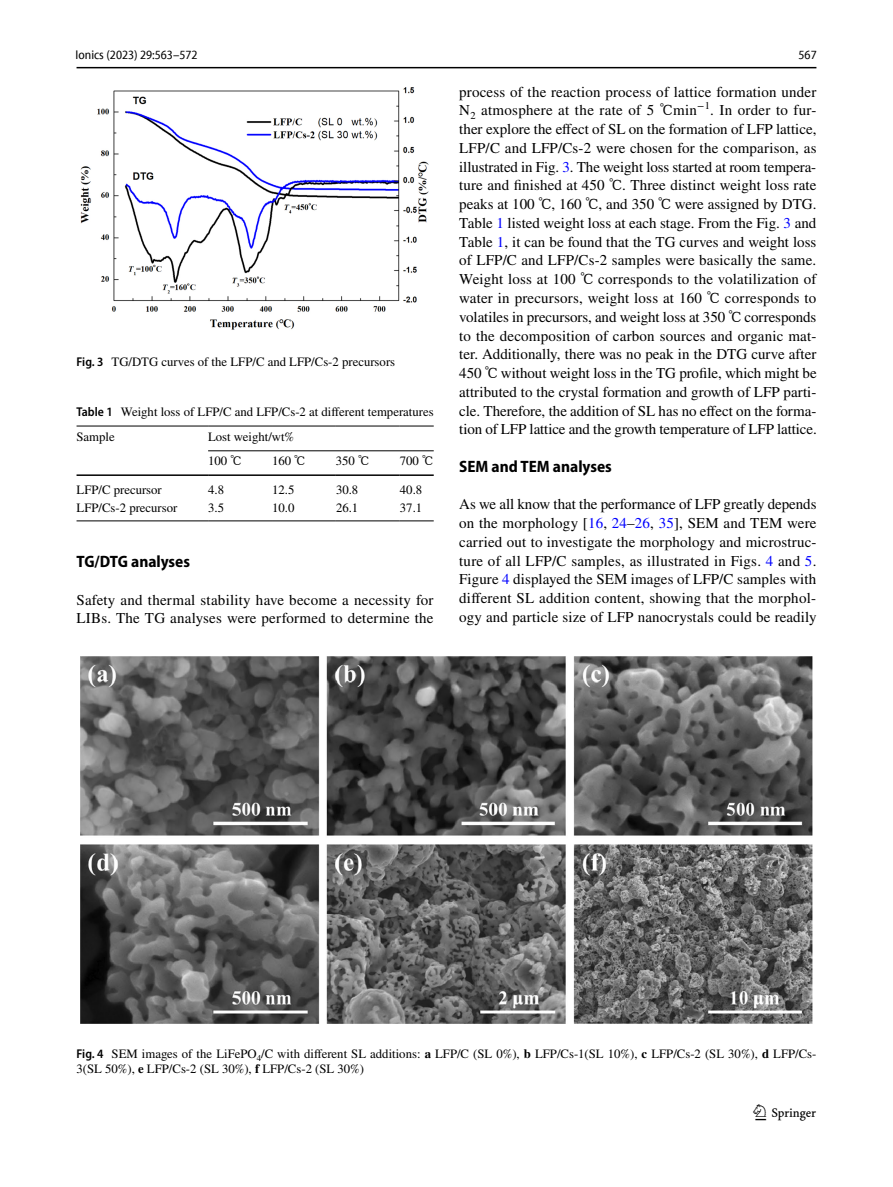
<style>
.page{position:relative;width:893px;height:1187px;background:#fff}
.page>*{position:absolute;margin:0;border:0;box-sizing:border-box;transform-origin:0 0}
.t1{font:22.5px "Springnew Regular 3";color:#000}
.t2{font:700 semi-condensed 16.5px "Myriad Pro";color:#000}
.t3{font:15px/18.8px "STIX";letter-spacing:.005em;color:#000;text-align:justify}
.t4{font:12.75px/25.5px "STIX";color:#000}
.t5{font:semi-condensed 12.75px "Myriad Pro Unic";color:#000}
.s1{font-family:"Myriad Pro";font-weight:600;font-stretch:semi-condensed}
.s2{font-family:"Code 2000"}
.s3{color:#00f}
.s4{font-weight:700}
</style>
<div class="page">
<hr style="left:77px;top:67px;width:739px;height:1px;background:#000">
<img style="left:81px;top:87px;width:348px;height:243px">
<hr style="left:77px;top:425px;width:131px;height:1px;background:#000">
<hr style="left:77px;top:474px;width:131px;height:2px;background:#000">
<hr style="left:208px;top:425px;width:64px;height:1px;background:#000">
<hr style="left:272px;top:425px;width:64px;height:1px;background:#000">
<hr style="left:336px;top:425px;width:64px;height:1px;background:#000">
<hr style="left:400px;top:425px;width:34px;height:1px;background:#000">
<hr style="left:208px;top:474px;width:64px;height:2px;background:#000">
<hr style="left:272px;top:474px;width:64px;height:2px;background:#000">
<hr style="left:336px;top:474px;width:64px;height:2px;background:#000">
<hr style="left:400px;top:474px;width:34px;height:2px;background:#000">
<hr style="left:77px;top:520px;width:131px;height:1px;background:#000">
<hr style="left:208px;top:520px;width:64px;height:1px;background:#000">
<hr style="left:272px;top:520px;width:64px;height:1px;background:#000">
<hr style="left:336px;top:520px;width:64px;height:1px;background:#000">
<hr style="left:400px;top:520px;width:34px;height:1px;background:#000">
<hr style="left:208px;top:450px;width:226px;height:1px;background:#000">
<img style="left:81px;top:656px;width:731px;height:366px">
<p class="t5" style="left:76px;top:50px;width:123px">Ionics (2023) 29:563–572</p>
<p class="t5" style="left:799px;top:50px;width:20px">567</p>
<p class="t4" style="left:77px;top:349px;width:320px"><span class="s1">Fig. 3</span> TG/DTG curves of the LFP/C and LFP/Cs-2 precursors</p>
<p class="t4" style="left:77px;top:399px;width:359px"><span class="s1">Table 1</span> Weight loss of LFP/C and LFP/Cs-2 at different temperatures<br>Sample</p>
<p class="t4" style="left:208px;top:425px;width:88px;line-height:24.5px">Lost weight/wt%<br>100 <span class="s2">℃</span></p>
<p class="t4" style="left:272px;top:449px;width:35px">160 <span class="s2">℃</span></p>
<p class="t4" style="left:336px;top:449px;width:35px">350 <span class="s2">℃</span></p>
<p class="t4" style="left:400px;top:449px;width:35px">700 <span class="s2">℃</span></p>
<p class="t4" style="left:77px;top:477px;width:87px">LFP/C precursor</p>
<p class="t4" style="left:208px;top:477px;width:17px">4.8</p>
<p class="t4" style="left:272px;top:477px;width:24px">12.5</p>
<p class="t4" style="left:336px;top:477px;width:24px">30.8</p>
<p class="t4" style="left:400px;top:477px;width:24px">40.8</p>
<p class="t4" style="left:77px;top:496px;width:102px">LFP/Cs-2 precursor</p>
<p class="t4" style="left:208px;top:496px;width:17px">3.5</p>
<p class="t4" style="left:272px;top:496px;width:24px">10.0</p>
<p class="t4" style="left:336px;top:496px;width:24px">26.1</p>
<p class="t4" style="left:400px;top:496px;width:24px">37.1</p>
<p class="t2" style="left:77px;top:552px;width:115px">TG/DTG analyses</p>
<p class="t3" style="left:77px;top:591px;width:359px">Safety and thermal stability have become a necessity for<br>LIBs. The TG analyses were performed to determine the</p>
<p class="t3" style="left:459px;top:83px;width:359px">process of the reaction process of lattice formation under N<sub>2</sub> atmosphere at the rate of 5 <span class="s2">℃</span>min<sup>−1</sup>. In order to fur&shy;ther explore the effect of SL on the formation of LFP lattice, LFP/C and LFP/Cs-2 were chosen for the comparison, as illustrated in Fig. <span class="s3">3</span>. The weight loss started at room tempera&shy;ture and finished at 450 <span class="s2">℃</span>. Three distinct weight loss rate peaks at 100 <span class="s2">℃</span>, 160 <span class="s2">℃</span>, and 350 <span class="s2">℃</span> were assigned by DTG.<br>Table <span class="s3">1</span> listed weight loss at each stage. From the Fig. <span class="s3">3</span> and Table <span class="s3">1</span>, it can be found that the TG curves and weight loss of LFP/C and LFP/Cs-2 samples were basically the same.<br>Weight loss at 100 <span class="s2">℃</span> corresponds to the volatilization of water in precursors, weight loss at 160 <span class="s2">℃</span> corresponds to volatiles in precursors, and weight loss at 350 <span class="s2">℃</span> corresponds to the decomposition of carbon sources and organic mat&shy;ter. Additionally, there was no peak in the DTG curve after 450 <span class="s2">℃</span> without weight loss in the TG profile, which might be attributed to the crystal formation and growth of LFP parti&shy;cle. Therefore, the addition of SL has no effect on the forma&shy;tion of LFP lattice and the growth temperature of LFP lattice.</p>
<p class="t2" style="left:459px;top:457px;width:154px">SEM and TEM analyses</p>
<p class="t3" style="left:459px;top:496px;width:359px">As we all know that the performance of LFP greatly depends on the morphology [<span class="s3">16</span>, <span class="s3">24</span>–<span class="s3">26</span>, <span class="s3">35</span>], SEM and TEM were carried out to investigate the morphology and microstruc&shy;ture of all LFP/C samples, as illustrated in Figs. <span class="s3">4</span> and <span class="s3">5</span>.<br>Figure <span class="s3">4</span> displayed the SEM images of LFP/C samples with different SL addition content, showing that the morphol&shy;ogy and particle size of LFP nanocrystals could be readily</p>
<p class="t4" style="left:77px;top:1047px;width:741px;line-height:15px"><span class="s1">Fig. 4</span> SEM images of the LiFePO<sub>4</sub>/C with different SL additions: <span class="s4">a</span> LFP/C (SL 0%), <span class="s4">b</span> LFP/Cs-1(SL 10%), <span class="s4">c</span> LFP/Cs-2 (SL 30%), <span class="s4">d</span> LFP/Cs-<br>3(SL 50%), <span class="s4">e</span> LFP/Cs-2 (SL 30%), <span class="s4">f</span> LFP/Cs-2 (SL 30%)</p>
<h1 class="t1" style="left:755px;top:1104px;width:62px">1 3</h1>
</div>
